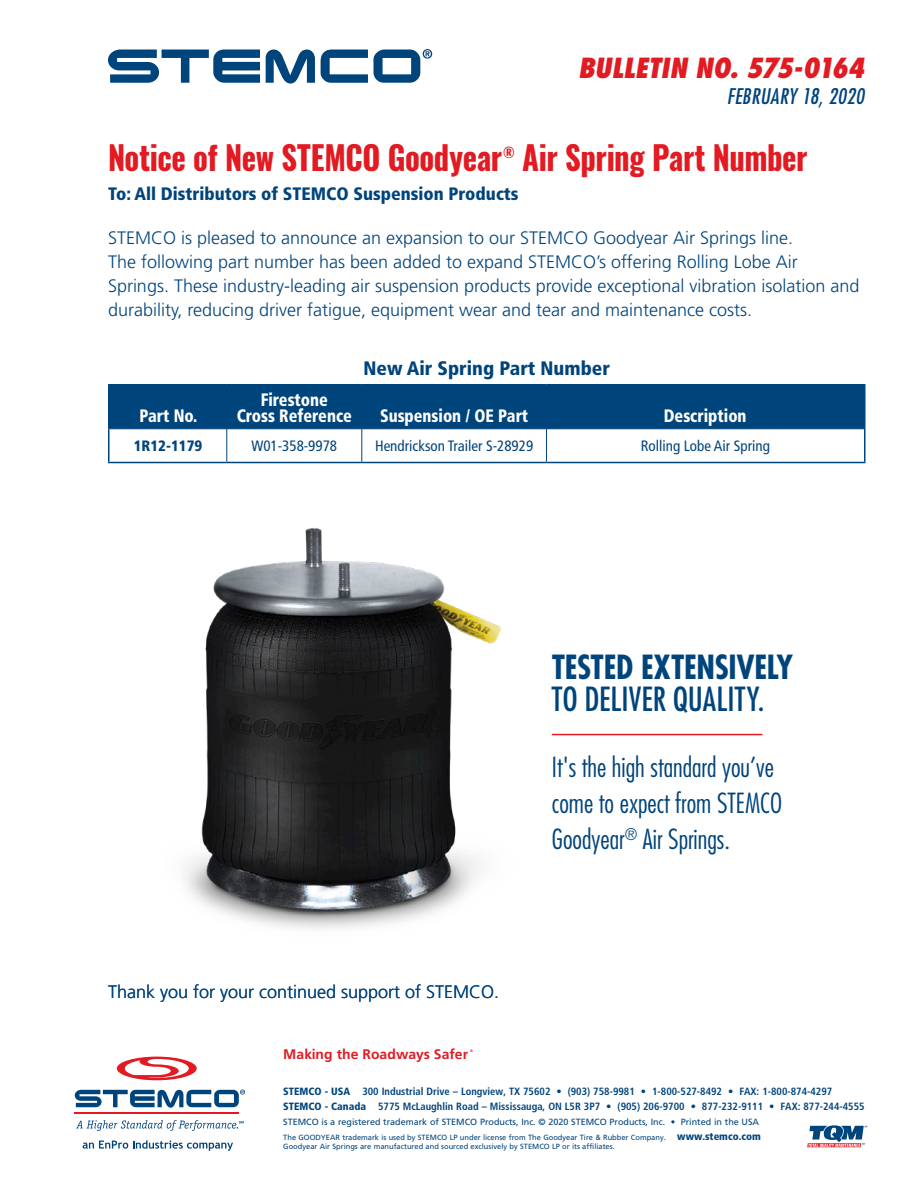
<style>
.page{position:relative;width:918px;height:1188px;background:#fff}
.page>*{position:absolute;margin:0;border:0;box-sizing:border-box;transform-origin:0 0}
.t1{font:700 33px "Oswald";letter-spacing:-.015em;color:#e21a22;scale:.93 1}
.Body_Text{font:700 condensed 32.4px "Futura Std";letter-spacing:-.01em;color:#00447c}
.Body_Text-2{font:condensed 32.4px "Futura Std";letter-spacing:.005em;color:#00447c}
.Body_Text-3{font:300 condensed 27px/36px "Futura Std";color:#00447c}
.t2{font:italic 800 condensed 27px "Futura Std";letter-spacing:-.01em;color:#e21a22}
.t3{font:italic condensed 21px "Futura Std";letter-spacing:.015em;color:#00447c}
.Data{font:900 condensed 19.5px "Frutiger LT Std";color:#00447c}
.Body_Text-4{font:300 18px/24px "Frutiger LT Std";color:#00447c}
.Table_Body{font:900 condensed 18px/16.5px "Frutiger LT Std";color:#fff;text-align:center;scale:.9 1}
.t4{font:900 condensed 18px "Frutiger LT Std";color:#00447c}
.Table_Body-2{font:condensed 15px "Frutiger LT Std";color:#00447c}
.Table_Body-3{font:900 condensed 15px "Frutiger LT Std";color:#00447c}
.t5{font:700 13.95px "Frutiger LT Std";letter-spacing:.005em;color:#e21a22}
.t6{font:700 13.95px "Oswald";color:#e21a22;scale:.93 1}
.t7{font:700 condensed 10.5px/15px "Frutiger LT Std";color:#00447c}
.t8{font:9px "Frutiger LT Std";color:#00447c}
.t9{font:7.5px/9px "Frutiger LT Std";color:#00447c}
.t10{font:700 3.45px "Frutiger LT Std";color:#e21a22}
.s1{font-weight:900}
.s2{font-weight:900;font-stretch:condensed;font-size:10.5px}
</style>
<div class="page">
<svg style="left:108px;top:49px;width:324px;height:35px"></svg>
<svg style="left:807px;top:1125px;width:60px;height:22px"></svg>
<svg style="left:117px;top:1057px;width:80px;height:23px"></svg>
<hr style="left:75px;top:1112px;width:164px;height:2px;background:#e21a22">
<svg style="left:76px;top:1120px;width:168px;height:11px"></svg>
<svg style="left:75px;top:1090px;width:170px;height:18px"></svg>
<svg style="left:83px;top:1140px;width:150px;height:11px"></svg>
<div style="left:110px;top:386px;width:754px;height:43px;background:#00447c"></div>
<hr style="left:110px;top:429px;width:117px;height:1px;background:#00447c">
<hr style="left:227px;top:429px;width:135px;height:1px;background:#00447c">
<hr style="left:362px;top:429px;width:184px;height:1px;background:#00447c">
<hr style="left:546px;top:429px;width:318px;height:1px;background:#00447c">
<hr style="left:227px;top:429px;width:1px;height:33px;background:#00447c">
<hr style="left:362px;top:429px;width:1px;height:33px;background:#00447c">
<hr style="left:546px;top:429px;width:1px;height:33px;background:#00447c">
<hr style="left:108px;top:384px;width:119px;height:2px;background:#00447c">
<hr style="left:108px;top:385px;width:2px;height:44px;background:#00447c">
<hr style="left:227px;top:384px;width:135px;height:2px;background:#00447c">
<hr style="left:362px;top:384px;width:184px;height:2px;background:#00447c">
<hr style="left:546px;top:384px;width:320px;height:2px;background:#00447c">
<hr style="left:108px;top:429px;width:2px;height:33px;background:#00447c">
<hr style="left:108px;top:462px;width:119px;height:1px;background:#00447c">
<hr style="left:227px;top:462px;width:135px;height:1px;background:#00447c">
<hr style="left:362px;top:462px;width:184px;height:1px;background:#00447c">
<hr style="left:546px;top:462px;width:320px;height:1px;background:#00447c">
<hr style="left:864px;top:385px;width:2px;height:44px;background:#00447c">
<hr style="left:864px;top:429px;width:2px;height:33px;background:#00447c">
<img style="left:185px;top:528px;width:316px;height:401px">
<hr style="left:552px;top:734px;width:210px;height:1px;background:#e21a22">
<h3 class="t2" style="left:578px;top:51px;width:287px">BULLETIN NO. 575-0164</h3>
<p class="t3" style="left:727px;top:84px;width:139px">FEBRUARY 18, 2020</p>
<p class="t1" style="left:108px;top:135px;width:425px">Notice of New STEMCO Goodyear</p>
<p class="t6" style="left:503px;top:143px;width:14px">®</p>
<p class="t1" style="left:522px;top:135px;width:308px">Air Spring Part Number</p>
<p class="t4" style="left:108px;top:183px;width:412px">To: All Distributors of STEMCO Suspension Products</p>
<p class="Body_Text-4" style="left:108px;top:226px;width:753px">STEMCO is pleased to announce an expansion to our STEMCO Goodyear Air Springs line.<br>The following part number has been added to expand STEMCO’s offering Rolling Lobe Air Springs. These industry-leading air suspension products provide exceptional vibration isolation and durability, reducing driver fatigue, equipment wear and tear and maintenance costs.</p>
<p class="Table_Body" style="left:139px;top:407px;width:66px">Part No.</p>
<p class="Table_Body" style="left:237px;top:391px;width:130px">Firestone<br>Cross Reference</p>
<p class="Data" style="left:364px;top:357px;width:248px">New Air Spring Part Number</p>
<p class="Table_Body" style="left:380px;top:407px;width:166px">Suspension / OE Part</p>
<p class="Table_Body" style="left:664px;top:407px;width:94px">Description</p>
<p class="Table_Body-3" style="left:134px;top:437px;width:70px">1R12-1179</p>
<p class="Table_Body-2" style="left:251px;top:437px;width:87px">W01-358-9978</p>
<p class="Table_Body-2" style="left:375px;top:437px;width:160px">Hendrickson Trailer S-28929</p>
<p class="Table_Body-2" style="left:641px;top:437px;width:131px">Rolling Lobe Air Spring</p>
<p class="Body_Text" style="left:552px;top:647px;width:243px">TESTED EXTENSIVELY</p>
<p class="Body_Text-2" style="left:552px;top:680px;width:214px">TO DELIVER QUALITY.</p>
<p class="Body_Text-4" style="left:108px;top:980px;width:393px">Thank you for your continued support of STEMCO.</p>
<p class="t5" style="left:283px;top:1046px;width:186px">Making the Roadways Safer</p>
<p class="t10" style="left:470px;top:1049px;width:4px">®</p>
<p class="Body_Text-3" style="left:552px;top:749px;width:232px">It's the high standard you’ve come to expect from STEMCO<br>Goodyear<sup>®</sup> Air Springs.</p>
<p class="t7" style="left:283px;top:1084px;width:583px"><span class="s1">STEMCO - USA</span> 300 Industrial Drive – Longview, TX 75602 • (903) 758-9981 • 1-800-527-8492 • FAX: 1-800-874-4297<br><span class="s1">STEMCO - Canada</span> 5775 McLaughlin Road – Mississauga, ON L5R 3P7 • (905) 206-9700 • 877-232-9111 • FAX: 877-244-4555</p>
<p class="t8" style="left:283px;top:1116px;width:477px">STEMCO is a registered trademark of STEMCO Products, Inc. © 2020 STEMCO Products, Inc. • Printed in the USA</p>
<p class="t9" style="left:283px;top:1133px;width:479px">The GOODYEAR trademark is used by STEMCO LP under license from The Goodyear Tire &amp; Rubber Company. <span class="s2">www.stemco.com<br></span>Goodyear Air Springs are manufactured and sourced exclusively by STEMCO LP or its affiliates.</p>
</div>
